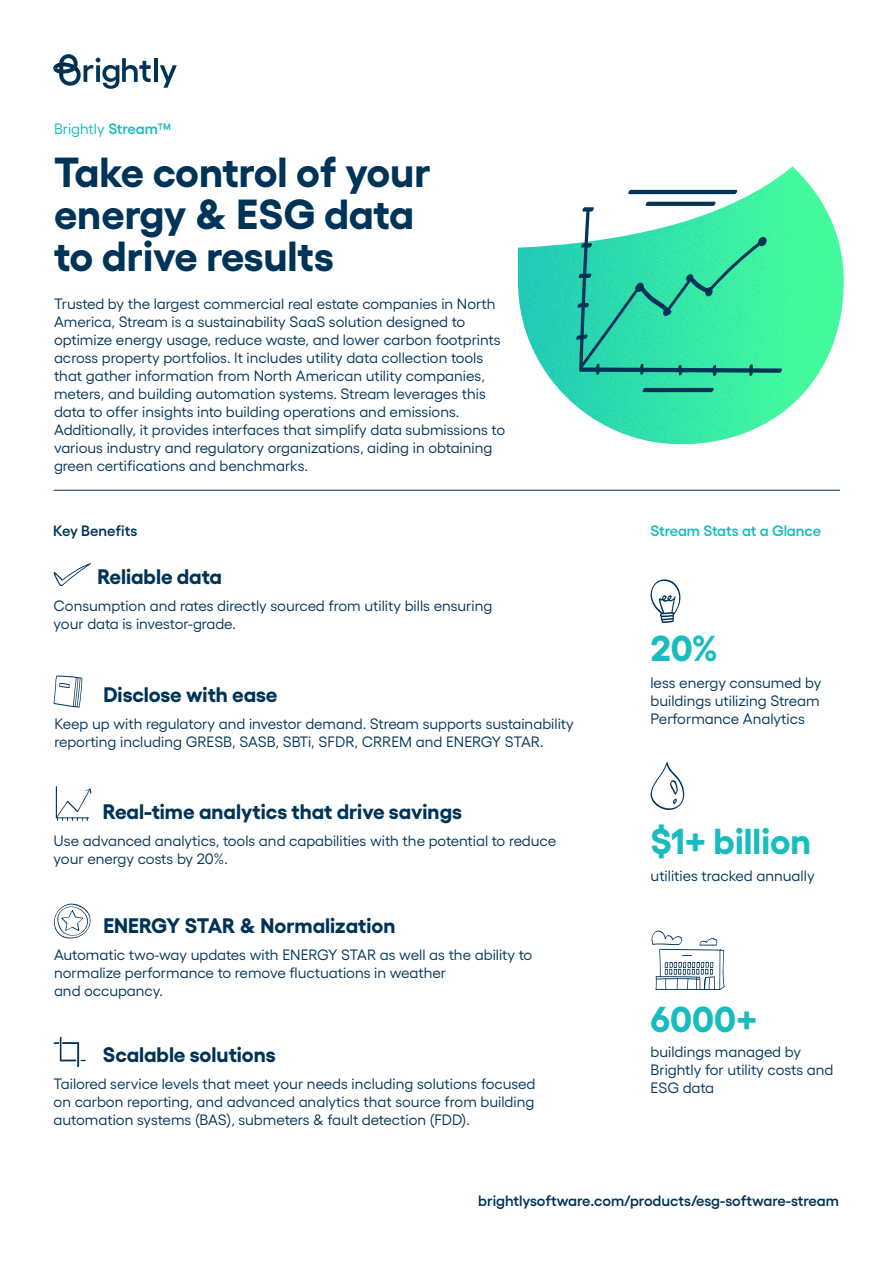
<style>
.page{position:relative;width:893px;height:1263px;background:#fff}
.page>*{position:absolute;margin:0;border:0;box-sizing:border-box;transform-origin:0 0}
.t1{font:700 42px/42px "Yellix";color:#003358}
.t2{font:700 36px "Yellix";color:#17bcbe}
.t3{font:700 21px "Yellix";color:#003358}
.t4{font:15px/18px "Yellix";color:#003358}
.t5{font:600 15px "Yellix";color:#003358}
.t6{font:600 15px "Yellix";color:#17bcbe}
.t7{font:15px "Yellix";color:#17bcbe}
.s1{font-weight:600}
</style>
<div class="page">
<hr style="left:54px;top:490px;width:786px;height:1px;background:#003358">
<svg style="left:53px;top:54px;width:25px;height:32px"></svg>
<svg style="left:84px;top:58px;width:67px;height:31px"></svg>
<hr style="left:154px;top:58px;width:3px;height:24px;background:#003358">
<svg style="left:160px;top:65px;width:17px;height:23px"></svg>
<svg style="left:651px;top:931px;width:74px;height:59px"></svg>
<svg style="left:651px;top:762px;width:34px;height:48px"></svg>
<svg style="left:54px;top:563px;width:37px;height:23px"></svg>
<svg style="left:54px;top:676px;width:28px;height:32px"></svg>
<svg style="left:56px;top:786px;width:35px;height:35px"></svg>
<svg style="left:54px;top:1037px;width:32px;height:30px"></svg>
<svg style="left:651px;top:579px;width:30px;height:44px"></svg>
<svg style="left:518px;top:166px;width:326px;height:278px"></svg>
<svg style="left:641px;top:388px;width:74px;height:4px"></svg>
<svg style="left:627px;top:190px;width:111px;height:4px"></svg>
<svg style="left:575px;top:202px;width:208px;height:174px;background:#46dba9"></svg>
<svg style="left:54px;top:904px;width:37px;height:34px"></svg>
<p class="t7" style="left:54px;top:117px;width:119px">Brightly <span class="s1">Stream™</span></p>
<h1 class="t1" style="left:54px;top:147px;width:378px">Take control of your energy &amp; ESG data to drive results</h1>
<p class="t4" style="left:54px;top:293px;width:453px">Trusted by the largest commercial real estate companies in North America, Stream is a sustainability SaaS solution designed to optimize energy usage, reduce waste, and lower carbon footprints across property portfolios. It includes utility data collection tools that gather information from North American utility companies, meters, and building automation systems. Stream leverages this data to offer insights into building operations and emissions.<br>Additionally, it provides interfaces that simplify data submissions to various industry and regulatory organizations, aiding in obtaining green certifications and benchmarks.</p>
<p class="t5" style="left:53px;top:519px;width:86px">Key Benefits</p>
<p class="t6" style="left:651px;top:519px;width:172px">Stream Stats at a Glance</p>
<h3 class="t3" style="left:97px;top:560px;width:126px">Reliable data</h3>
<p class="t4" style="left:54px;top:596px;width:440px">Consumption and rates directly sourced from utility bills ensuring your data is investor-grade.</p>
<h3 class="t3" style="left:103px;top:677px;width:176px">Disclose with ease</h3>
<p class="t4" style="left:54px;top:713px;width:521px">Keep up with regulatory and investor demand. Stream supports sustainability reporting including GRESB, SASB, SBTi, SFDR, CRREM and ENERGY STAR.</p>
<h3 class="t3" style="left:103px;top:795px;width:360px">Real-time analytics that drive savings</h3>
<p class="t4" style="left:54px;top:830px;width:504px">Use advanced analytics, tools and capabilities with the potential to reduce your energy costs by 20%.</p>
<h3 class="t3" style="left:103px;top:908px;width:294px">ENERGY STAR &amp; Normalization</h3>
<p class="t4" style="left:54px;top:944px;width:480px">Automatic two-way updates with ENERGY STAR as well as the ability to normalize performance to remove fluctuations in weather<br>and occupancy.</p>
<h3 class="t3" style="left:103px;top:1037px;width:174px">Scalable solutions</h3>
<p class="t4" style="left:54px;top:1073px;width:483px;text-align:justify">Tailored service levels that meet your needs including solutions focused on carbon reporting, and advanced analytics that source from building automation systems (BAS), submeters &amp; fault detection (FDD).</p>
<h2 class="t2" style="left:651px;top:620px;width:69px">20%</h2>
<p class="t4" style="left:651px;top:672px;width:172px;text-align:justify">less energy consumed by buildings utilizing Stream Performance Analytics</p>
<h2 class="t2" style="left:651px;top:813px;width:162px">$1+ billion</h2>
<p class="t4" style="left:651px;top:865px;width:166px">utilities tracked annually</p>
<h2 class="t2" style="left:651px;top:990px;width:108px">6000+</h2>
<p class="t4" style="left:651px;top:1041px;width:184px">buildings managed by<br>Brightly for utility costs and<br>ESG data</p>
<p class="t5" style="left:478px;top:1189px;width:362px">brightlysoftware.com/products/esg-software-stream</p>
</div>
